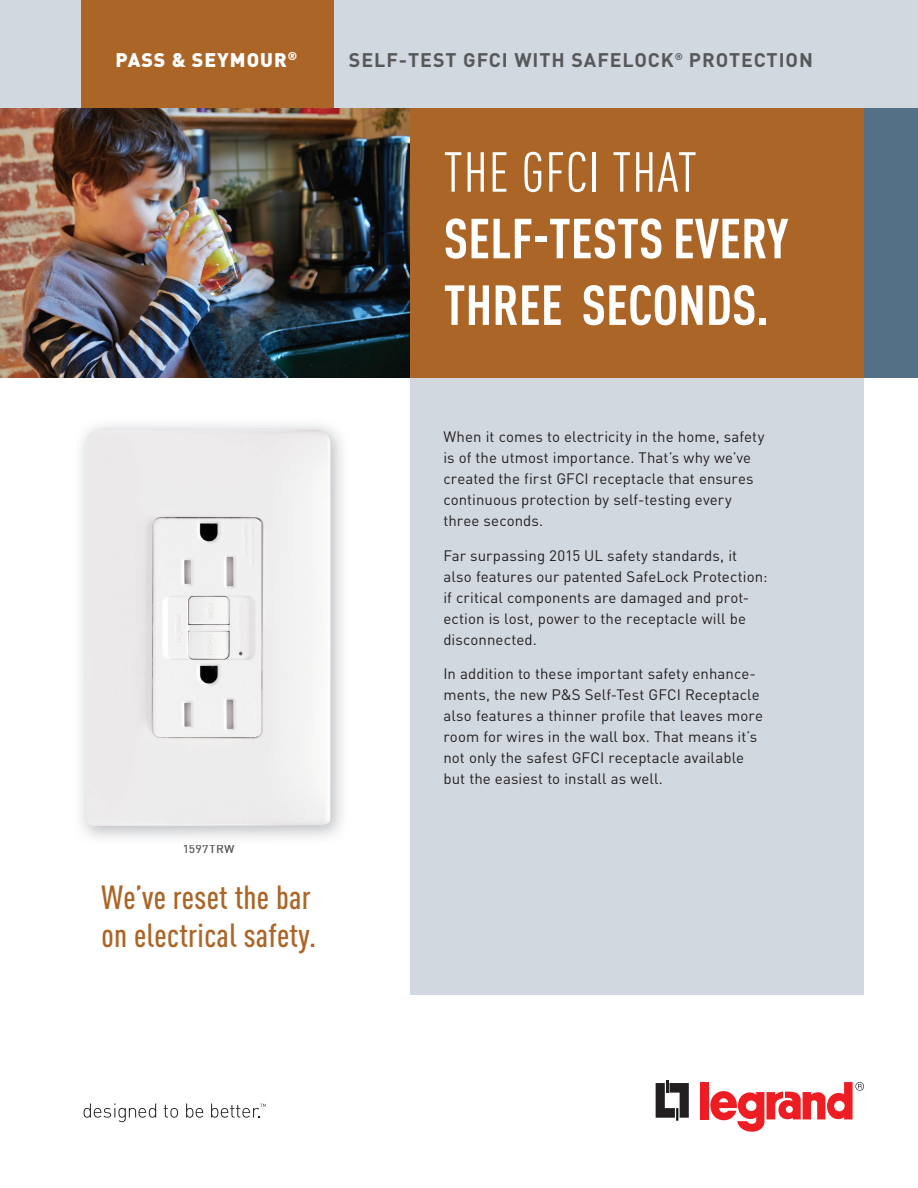
<style>
.page{position:relative;width:918px;height:1188px;background:#fff}
.page>*{position:absolute;margin:0;border:0;box-sizing:border-box;transform-origin:0 0}
.t1{font:700 condensed 55.5px/66.6px "DINOT";color:#fff}
.t2{font:condensed 55.5px "DINOT";letter-spacing:.02em;color:#fff}
.t3{font:500 condensed 33px/37.5px "DINOT";letter-spacing:.01em;color:#ab6527}
.t4{font:700 19.5px "DIN";letter-spacing:.05em;color:#57585a}
.t5{font:900 19.5px "DIN";letter-spacing:.05em;color:#fff}
.t6{font:15px/21px "DIN";letter-spacing:.005em;color:#231f20}
.t7{font:500 12px "DIN";letter-spacing:.025em;color:#57585a}
</style>
<div class="page">
<svg style="left:656px;top:1080px;width:33px;height:41px"></svg>
<div style="left:701px;top:1082px;width:8px;height:37px;background:#ee1d23"></div>
<svg style="left:710px;top:1082px;width:154px;height:50px"></svg>
<svg style="left:84px;top:1104px;width:72px;height:18px"></svg>
<svg style="left:164px;top:1105px;width:14px;height:13px"></svg>
<svg style="left:186px;top:1104px;width:17px;height:14px"></svg>
<svg style="left:211px;top:1104px;width:55px;height:14px"></svg>
<div style="left:0;top:108px;width:918px;height:270px;background:#537087"></div>
<img style="left:0;top:108px;width:411px;height:270px">
<div style="left:411px;top:108px;width:453px;height:887px;background:#d2d8df"></div>
<div style="left:0;top:0;width:918px;height:108px;background:#d2d8df"></div>
<div style="left:81px;top:0;width:252px;height:108px;background:#ab6527"></div>
<div style="left:411px;top:108px;width:453px;height:270px;background:#ab6527"></div>
<img style="left:81px;top:425px;width:261px;height:414px">
<img style="left:86px;top:430px;width:244px;height:396px">
<h3 class="t5" style="left:116px;top:47px;width:183px">PASS &amp; SEYMOUR<sup>®</sup></h3>
<h3 class="t4" style="left:349px;top:47px;width:466px">SELF-TEST GFCI WITH SAFELOCK<sup>®</sup> PROTECTION</h3>
<h1 class="t2" style="left:444px;top:134px;width:255px">THE GFCI THAT</h1>
<h1 class="t1" style="left:444px;top:203px;width:346px">SELF-TESTS EVERY<br>THREE SECONDS.</h1>
<p class="t7" style="left:183px;top:841px;width:53px">1597TRW</p>
<h2 class="t3" style="left:101px;top:877px;width:216px">We’ve reset the bar on electrical safety.</h2>
<p class="t6" style="left:443px;top:426px;width:323px">When it comes to electricity in the home, safety is of the utmost importance. That’s why we’ve created the first GFCI receptacle that ensures continuous protection by self-testing every three seconds.</p>
<p class="t6" style="left:443px;top:544px;width:326px">Far surpassing 2015 UL safety standards, it also features our patented SafeLock Protection: if critical components are damaged and prot&shy;ection is lost, power to the receptacle will be disconnected.</p>
<p class="t6" style="left:443px;top:663px;width:321px">In addition to these important safety enhance&shy;ments, the new P&amp;S Self-Test GFCI Receptacle also features a thinner profile that leaves more room for wires in the wall box. That means it’s not only the safest GFCI receptacle available but the easiest to install as well.</p>
</div>
